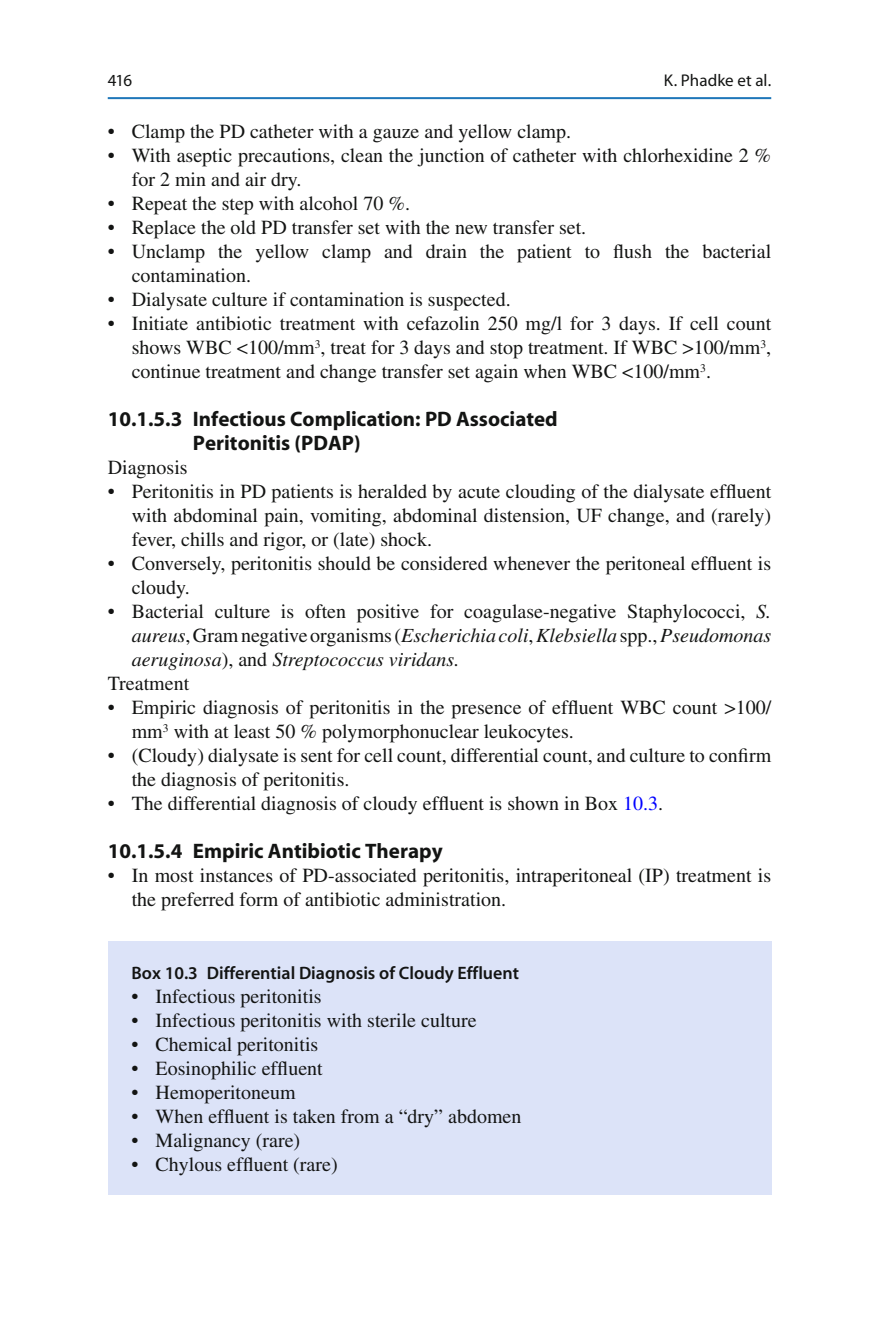
<style>
.page{position:relative;width:879px;height:1333px;background:#fff}
.page>*{position:absolute;margin:0;border:0;box-sizing:border-box;transform-origin:0 0}
.t1{font:700 21px/24px "Myriad";color:#131413}
.t2{font:20px/24px "Times";color:#131413}
.t3{font:italic 20px "Times";color:#131413}
.t4{font:600 18px "Myriad";color:#131413}
.t5{font:17px "Myriad";color:#131413}
.s1{font-style:italic}
.s2{font-style:normal}
.s3{color:#00f}
</style>
<div class="page">
<hr style="left:108px;top:97px;width:663px;height:2px;background:#1f77b9">
<div style="left:108px;top:941px;width:663px;height:253px;background:#dce3f8"></div>
<p class="t5" style="left:108px;top:74px;width:26px">416</p>
<p class="t5" style="left:664px;top:74px;width:109px">K. Phadke et al.</p>
<p class="t2" style="left:108px;top:121px;width:465px">• Clamp the PD catheter with a gauze and yellow clamp.</p>
<p class="t2" style="left:132px;top:145px;width:641px;text-indent:-24px">• With aseptic precautions, clean the junction of catheter with chlorhexidine 2 % for 2 min and air dry.</p>
<p class="t2" style="left:108px;top:193px;width:304px">• Repeat the step with alcohol 70 %.</p>
<p class="t2" style="left:108px;top:217px;width:480px">• Replace the old PD transfer set with the new transfer set.</p>
<p class="t2" style="left:132px;top:241px;width:641px;text-indent:-24px">• Unclamp the yellow clamp and drain the patient to flush the bacterial contamination.</p>
<p class="t2" style="left:108px;top:289px;width:404px">• Dialysate culture if contamination is suspected.</p>
<p class="t2" style="left:132px;top:313px;width:641px;text-align:justify;text-indent:-24px">• Initiate antibiotic treatment with cefazolin 250 mg/l for 3 days. If cell count shows WBC &lt;100/mm <sup>3</sup> , treat for 3 days and stop treatment. If WBC &gt;100/mm <sup>3</sup> , continue treatment and change transfer set again when WBC &lt;100/mm <sup>3</sup> .</p>
<p class="t1" style="left:193px;top:409px;width:366px;text-indent:-85px">10.1.5.3 Infectious Complication: PD Associated<br>Peritonitis (PDAP)</p>
<p class="t2" style="left:108px;top:457px;width:81px">Diagnosis</p>
<p class="t2" style="left:132px;top:481px;width:641px;text-align:justify;text-indent:-24px">• Peritonitis in PD patients is heralded by acute clouding of the dialysate effluent with abdominal pain, vomiting, abdominal distension, UF change, and (rarely) fever, chills and rigor, or (late) shock.</p>
<p class="t2" style="left:132px;top:553px;width:641px;text-indent:-24px">• Conversely, peritonitis should be considered whenever the peritoneal effluent is cloudy.</p>
<p class="t2" style="left:108px;top:601px;width:665px">• Bacterial culture is often positive for coagulase-negative Staphylococci, <span class="s1">S.</span></p>
<p class="t3" style="left:132px;top:628px;width:641px">aureus <span class="s2">, Gram negative organisms (</span> Escherichia coli <span class="s2">,</span> Klebsiella <span class="s2">spp.,</span> Pseudomonas</p>
<p class="t3" style="left:132px;top:652px;width:329px">aeruginosa <span class="s2">), and</span> Streptococcus viridans.</p>
<p class="t2" style="left:108px;top:673px;width:83px">Treatment</p>
<p class="t2" style="left:132px;top:697px;width:641px;text-indent:-24px">• Empiric diagnosis of peritonitis in the presence of effluent WBC count &gt;100/ mm <sup>3</sup> with at least 50 % polymorphonuclear leukocytes.</p>
<p class="t2" style="left:132px;top:745px;width:641px;text-indent:-24px">• (Cloudy) dialysate is sent for cell count, differential count, and culture to confirm the diagnosis of peritonitis.</p>
<p class="t2" style="left:108px;top:793px;width:557px">• The differential diagnosis of cloudy effluent is shown in Box <span class="s3">10.3</span> .</p>
<p class="t1" style="left:108px;top:841px;width:336px">10.1.5.4 Empiric Antibiotic Therapy</p>
<p class="t2" style="left:132px;top:865px;width:641px;text-indent:-24px">• In most instances of PD-associated peritonitis, intraperitoneal (IP) treatment is the preferred form of antibiotic administration.</p>
<p class="t4" style="left:132px;top:965px;width:389px">Box 10.3 Differential Diagnosis of Cloudy Effluent</p>
<p class="t2" style="left:132px;top:985px;width:192px">• Infectious peritonitis</p>
<p class="t2" style="left:132px;top:1009px;width:347px">• Infectious peritonitis with sterile culture</p>
<p class="t2" style="left:132px;top:1033px;width:188px">• Chemical peritonitis</p>
<p class="t2" style="left:132px;top:1057px;width:193px">• Eosinophilic effluent</p>
<p class="t2" style="left:132px;top:1081px;width:165px">• Hemoperitoneum</p>
<p class="t2" style="left:132px;top:1105px;width:391px">• When effluent is taken from a “dry” abdomen</p>
<p class="t2" style="left:132px;top:1129px;width:170px">• Malignancy (rare)</p>
<p class="t2" style="left:132px;top:1153px;width:208px">• Chylous effluent (rare)</p>
</div>
